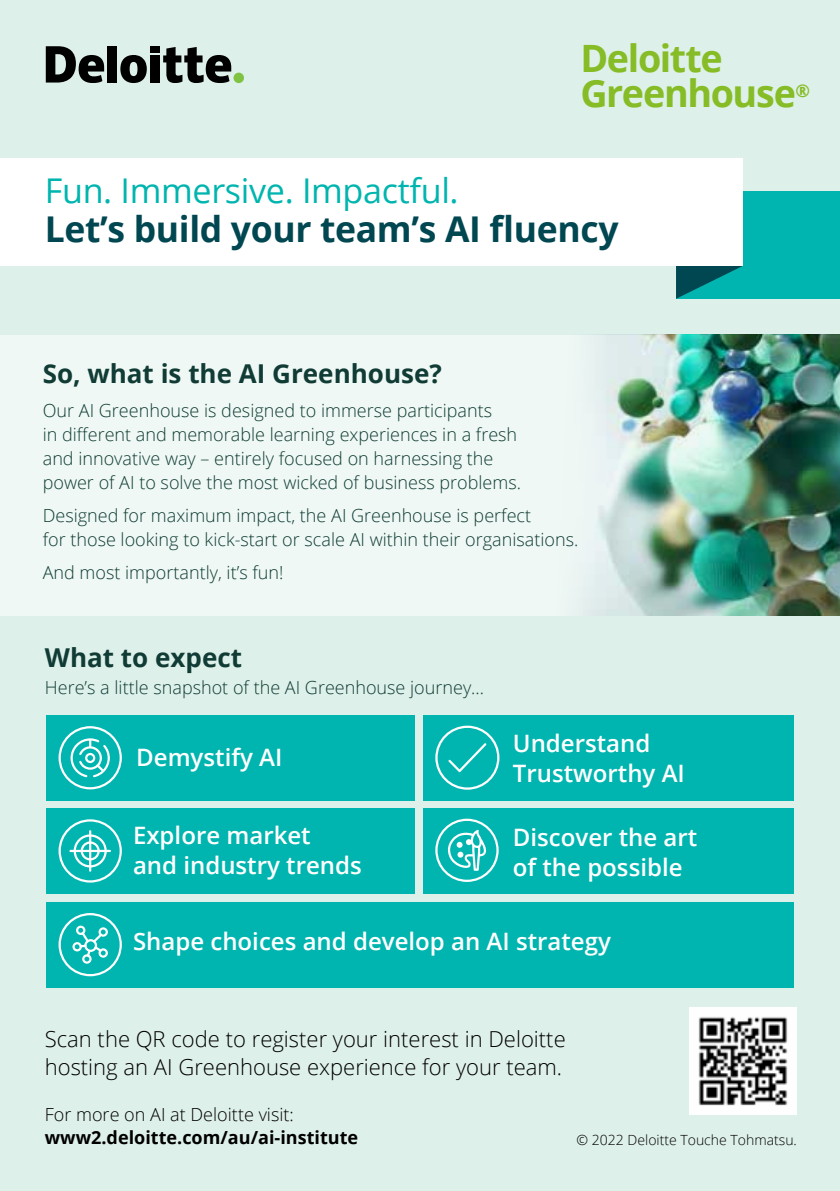
<style>
.page{position:relative;width:840px;height:1191px;background:#fff}
.page>*{position:absolute;margin:0;border:0;box-sizing:border-box;transform-origin:0 0}
.t1{font:700 37.6px/34.6px "Open Sans";letter-spacing:-.035em;color:#86bc25}
.t2{font:700 35.6px "Open Sans";letter-spacing:-.01em;color:#004751}
.t3{font:34.2px "Open Sans";letter-spacing:-.01em;color:#00b5af}
.t4{font:700 26px "Open Sans";color:#103c35}
.t5{font:600 24px/30px "Open Sans";color:#fff}
.t6{font:300 22px/28px "Open Sans";color:#000}
.t7{font:300 18px/24px "Open Sans";color:#103c35}
.t8{font:700 18px "Open Sans";color:#000}
.t9{font:300 18px "Open Sans";color:#000}
.t10{font:300 14px "Open Sans";color:#000}
</style>
<div class="page">
<div style="left:0;top:0;width:839px;height:1191px;background:#def0ea"></div>
<div style="left:233px;top:73px;width:11px;height:10px;background:#80c342;border-radius:50%"></div>
<div style="left:108px;top:46px;width:9px;height:37px;background:#000"></div>
<svg style="left:120px;top:55px;width:27px;height:28px"></svg>
<div style="left:150px;top:55px;width:9px;height:28px;background:#000"></div>
<div style="left:150px;top:46px;width:9px;height:6px;background:#000"></div>
<svg style="left:163px;top:47px;width:68px;height:36px"></svg>
<svg style="left:46px;top:46px;width:58px;height:37px"></svg>
<div style="left:675px;top:191px;width:164px;height:108px;background:#00b5af"></div>
<svg style="left:675px;top:266px;width:67px;height:33px"></svg>
<div style="left:0;top:158px;width:742px;height:108px;background:#fff"></div>
<img style="left:689px;top:1007px;width:107px;height:107px">
<div style="left:46px;top:715px;width:369px;height:85px;background:#00b5af"></div>
<svg style="left:58px;top:726px;width:64px;height:63px"></svg>
<div style="left:46px;top:902px;width:747px;height:85px;background:#00b5af"></div>
<svg style="left:58px;top:913px;width:64px;height:63px"></svg>
<div style="left:46px;top:809px;width:369px;height:85px;background:#00b5af"></div>
<svg style="left:58px;top:819px;width:64px;height:63px"></svg>
<div style="left:423px;top:715px;width:370px;height:85px;background:#00b5af"></div>
<svg style="left:435px;top:725px;width:64px;height:64px"></svg>
<div style="left:0;top:334px;width:839px;height:281px;background:#eff8f4"></div>
<img style="left:539px;top:334px;width:300px;height:281px">
<div style="left:423px;top:809px;width:370px;height:85px;background:#00b5af"></div>
<svg style="left:435px;top:818px;width:63px;height:64px"></svg>
<h1 class="t1" style="left:580px;top:40px;width:231px">Deloitte<br>Greenhouse<sup>®</sup></h1>
<h3 class="t3" style="left:45px;top:167px;width:415px">Fun. Immersive. Impactful.</h3>
<h2 class="t2" style="left:45px;top:204px;width:575px">Let’s build your team’s AI fluency</h2>
<h3 class="t4" style="left:43px;top:355px;width:400px">So, what is the AI Greenhouse?</h3>
<p class="t7" style="left:43px;top:397px;width:479px">Our AI Greenhouse is designed to immerse participants<br>in different and memorable learning experiences in a fresh and innovative way – entirely focused on harnessing the power of AI to solve the most wicked of business problems.</p>
<p class="t7" style="left:43px;top:503px;width:536px">Designed for maximum impact, the AI Greenhouse is perfect<br>for those looking to kick-start or scale AI within their organisations.</p>
<p class="t7" style="left:43px;top:560px;width:242px">And most importantly, it’s fun!</p>
<h3 class="t4" style="left:45px;top:639px;width:198px">What to expect</h3>
<p class="t7" style="left:45px;top:675px;width:440px">Here’s a little snapshot of the AI Greenhouse journey...</p>
<h3 class="t5" style="left:136px;top:741px;width:148px">Demystify AI</h3>
<h3 class="t5" style="left:133px;top:820px;width:230px">Explore market<br>and industry trends</h3>
<h3 class="t5" style="left:512px;top:727px;width:173px">Understand<br>Trustworthy AI</h3>
<h3 class="t5" style="left:512px;top:821px;width:186px">Discover the art of the possible</h3>
<h3 class="t5" style="left:133px;top:925px;width:479px">Shape choices and develop an AI strategy</h3>
<p class="t6" style="left:45px;top:1024px;width:522px">Scan the QR code to register your interest in Deloitte hosting an AI Greenhouse experience for your team.</p>
<p class="t9" style="left:45px;top:1102px;width:250px">For more on AI at Deloitte visit:</p>
<p class="t8" style="left:45px;top:1124px;width:315px">www2.deloitte.com/au/ai-institute</p>
<p class="t10" style="left:576px;top:1130px;width:222px">© 2022 Deloitte Touche Tohmatsu.</p>
</div>
